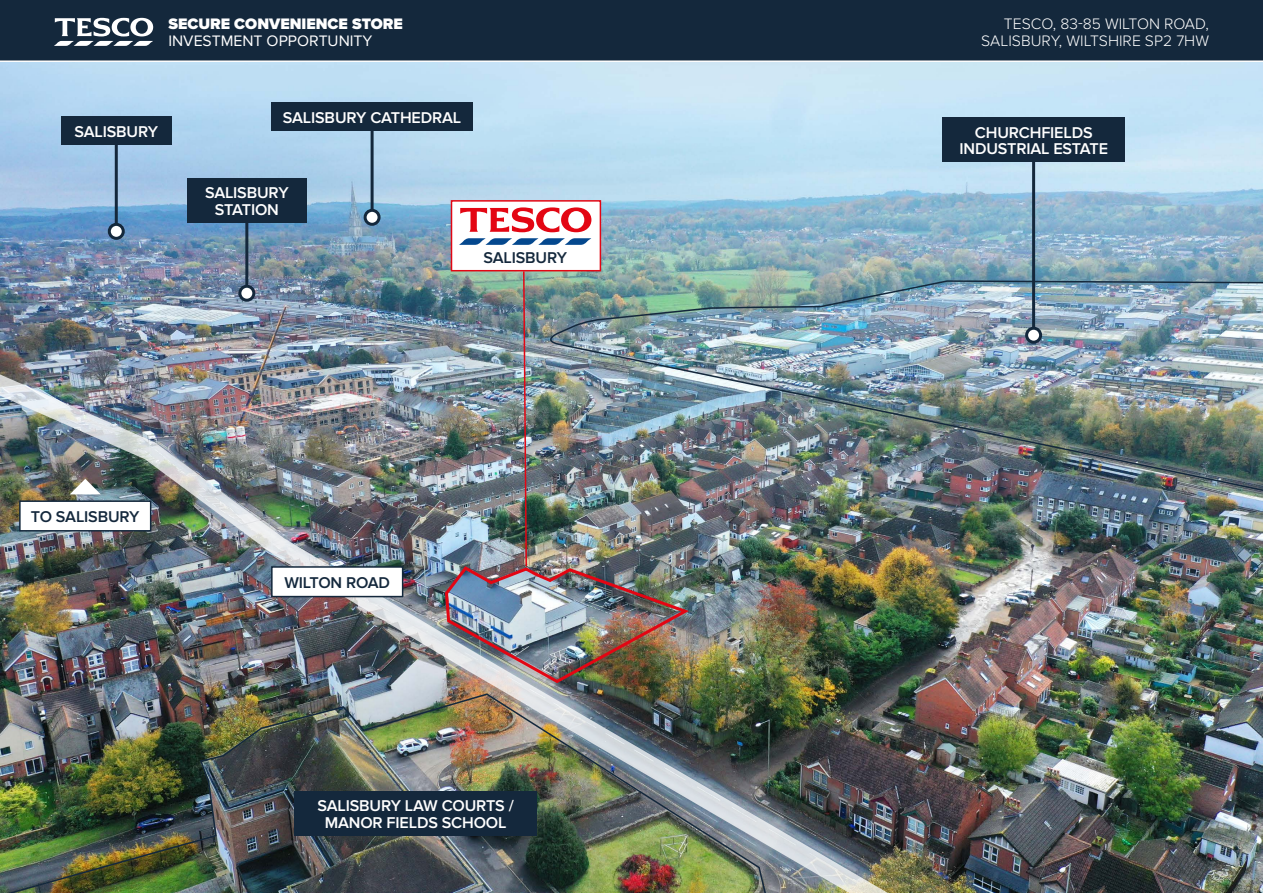
<style>
.page{position:relative;width:1263px;height:893px;background:#fff}
.page>*{position:absolute;margin:0;border:0;box-sizing:border-box;transform-origin:0 0}
.t1{font:600 16.2px/16.2px "Proxima Nova";letter-spacing:-.01em;color:#fff;text-align:center}
.t2{font:600 16.2px "Proxima Nova";letter-spacing:-.01em;color:#14283c}
.t3{font:300 15.75px/16.5px "Proxima Nova";color:#fff;text-align:right}
.t4{font:900 15.75px "Proxima Nova";color:#fff}
.t5{font:15.75px "Proxima Nova";color:#fff}
</style>
<div class="page">
<img style="left:0;top:62px;width:1263px;height:831px">
<div style="left:0;top:0;width:1263px;height:61px;background:#14283c"></div>
<svg style="left:54px;top:18px;width:99px;height:28px"></svg>
<hr style="left:0;top:60px;width:1263px;height:2px;background:#fff">
<hr style="left:1032px;top:159px;width:3px;height:176px;background:#14283c">
<hr style="left:115px;top:137px;width:3px;height:94px;background:#14283c">
<div style="left:109px;top:224px;width:14px;height:14px;background:#fff;border-radius:50%"></div>
<div style="left:108px;top:223px;width:17px;height:17px;border:3px solid #14283c;border-radius:50%"></div>
<hr style="left:371px;top:123px;width:3px;height:94px;background:#14283c">
<div style="left:365px;top:210px;width:14px;height:14px;background:#fff;border-radius:50%"></div>
<div style="left:364px;top:209px;width:17px;height:17px;border:3px solid #14283c;border-radius:50%"></div>
<hr style="left:245px;top:199px;width:3px;height:94px;background:#14283c">
<div style="left:240px;top:286px;width:14px;height:14px;background:#fff;border-radius:50%"></div>
<div style="left:238px;top:285px;width:17px;height:17px;border:3px solid #14283c;border-radius:50%"></div>
<div style="left:943px;top:117px;width:182px;height:45px;background:#14283c"></div>
<div style="left:61px;top:116px;width:111px;height:28px;background:#14283c"></div>
<div style="left:271px;top:102px;width:202px;height:28px;background:#14283c"></div>
<div style="left:187px;top:178px;width:120px;height:44px;background:#14283c"></div>
<div style="left:451px;top:200px;width:150px;height:71px;background:#fff;border:2px solid #e30613"></div>
<svg style="left:460px;top:207px;width:131px;height:25px"></svg>
<svg style="left:459px;top:238px;width:132px;height:7px"></svg>
<img style="left:692px;top:280px;width:571px;height:215px">
<img style="left:0;top:356px;width:971px;height:537px">
<div style="left:272px;top:567px;width:131px;height:30px;background:#fff"></div>
<div style="left:271px;top:566px;width:132px;height:31px;border:2px solid #14283c"></div>
<img style="left:442px;top:270px;width:250px;height:415px">
<img style="left:0;top:693px;width:774px;height:200px">
<p class="t4" style="left:168px;top:15px;width:236px">SECURE CONVENIENCE STORE</p>
<p class="t5" style="left:168px;top:32px;width:206px">INVESTMENT OPPORTUNITY</p>
<p class="t1" style="left:74px;top:124px;width:85px">SALISBURY</p>
<p class="t1" style="left:283px;top:110px;width:180px">SALISBURY CATHEDRAL</p>
<p class="t1" style="left:205px;top:186px;width:85px">SALISBURY<br>STATION</p>
<p class="t2" style="left:483px;top:248px;width:85px">SALISBURY</p>
<p class="t2" style="left:31px;top:508px;width:110px">TO SALISBURY</p>
<p class="t2" style="left:284px;top:573px;width:107px">WILTON ROAD</p>
<p class="t1" style="left:317px;top:799px;width:198px">SALISBURY LAW COURTS /<br>MANOR FIELDS SCHOOL</p>
<p class="t3" style="left:981px;top:16px;width:229px">TESCO, 83-85 WILTON ROAD,<br>SALISBURY, WILTSHIRE SP2 7HW</p>
<p class="t1" style="left:959px;top:125px;width:150px">CHURCHFIELDS<br>INDUSTRIAL ESTATE</p>
</div>
